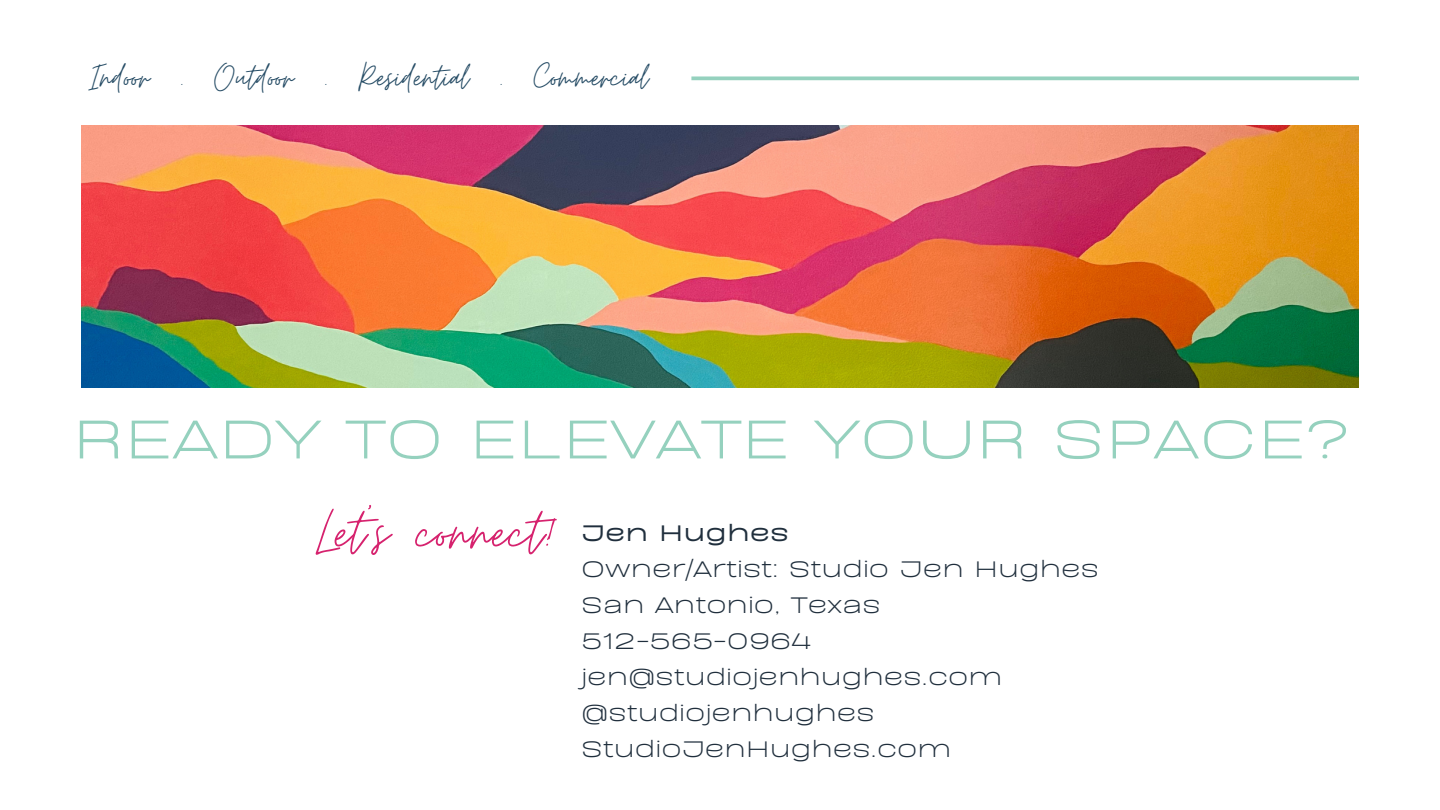
<style>
.page{position:relative;width:1440px;height:810px;background:#fff}
.page>*{position:absolute;margin:0;border:0;box-sizing:border-box;transform-origin:0 0}
.t1{font:70px "Moon Time";color:#d6226e}
.t2{font:63px "BD Sans";color:#95d1be}
.t3{font:40px "Moon Time";color:#274d66}
.t4{font:26px "BD Sans";color:#202f3d}
.t5{font:700 26px "BD Sans";color:#202f3d}
</style>
<div class="page">
<img style="left:81px;top:125px;width:1278px;height:262px">
<svg style="left:691px;top:76px;width:668px;height:4px;background:#a1d6c5"></svg>
<p class="t3" style="left:89px;top:53px;width:561px">Indoor . Outdoor . Residential . Commercial</p>
<p class="t2" style="left:72px;top:393px;width:1281px">READY TO ELEVATE YOUR SPACE?</p>
<p class="t1" style="left:316px;top:490px;width:244px">Let's connect!</p>
<p class="t5" style="left:581px;top:514px;width:209px">Jen Hughes</p>
<p class="t4" style="left:581px;top:550px;width:519px">Owner/Artist: Studio Jen Hughes</p>
<p class="t4" style="left:581px;top:586px;width:301px">San Antonio, Texas</p>
<p class="t4" style="left:581px;top:622px;width:233px">512-565-0964</p>
<p class="t4" style="left:581px;top:658px;width:423px">jen@studiojenhughes.com</p>
<p class="t4" style="left:581px;top:694px;width:295px">@studiojenhughes</p>
<p class="t4" style="left:581px;top:730px;width:372px">StudioJenHughes.com</p>
</div>
